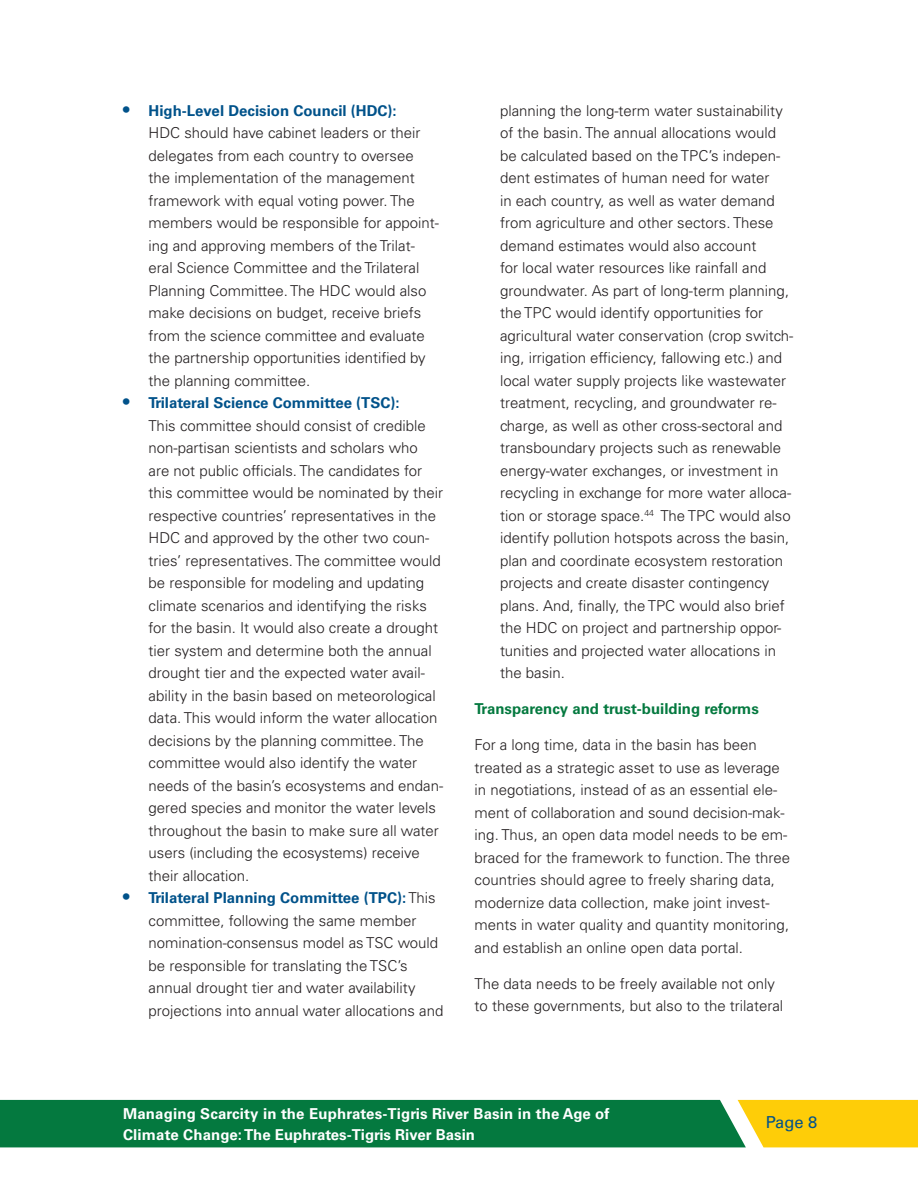
<style>
.page{position:relative;width:918px;height:1188px;background:#fff}
.page>*{position:absolute;margin:0;border:0;box-sizing:border-box;transform-origin:0 0}
.t1{font:16.5px "Univers LT Std";color:#01528a}
.t2{font:300 15px/22.5px "Univers LT Std";color:#231f20}
.t3{font:700 15px/21px "Univers LT Std";letter-spacing:.01em;color:#fff}
.t4{font:700 15px "Univers LT Std";color:#04793f}
.s1{font-weight:700;font-size:18px;color:#01528a}
.s2{font-weight:700;color:#01528a}
</style>
<div class="page">
<svg style="left:0;top:1100px;width:918px;height:47px;background:#368a38"></svg>
<p class="t2" style="left:149px;top:99px;width:292px;text-indent:-26px"><span class="s1">•</span> <span class="s2">High-Level Decision Council (HDC):<br></span>HDC should have cabinet leaders or their delegates from each country to oversee the implementation of the management framework with equal voting power. The members would be responsible for appoint&shy;ing and approving members of the Trilat&shy;eral Science Committee and the Trilateral Planning Committee. The HDC would also make decisions on budget, receive briefs from the science committee and evaluate the partnership opportunities identified by the planning committee.</p>
<p class="t2" style="left:149px;top:392px;width:296px;text-indent:-26px"><span class="s1">•</span> <span class="s2">Trilateral Science Committee (TSC):<br></span>This committee should consist of credible non-partisan scientists and scholars who<br>are not public officials. The candidates for this committee would be nominated by their respective countries’ representatives in the HDC and approved by the other two coun&shy;tries’ representatives. The committee would be responsible for modeling and updating climate scenarios and identifying the risks for the basin. It would also create a drought tier system and determine both the annual drought tier and the expected water avail&shy;ability in the basin based on meteorological data. This would inform the water allocation decisions by the planning committee. The committee would also identify the water needs of the basin’s ecosystems and endan&shy;gered species and monitor the water levels throughout the basin to make sure all water users (including the ecosystems) receive their allocation.</p>
<p class="t2" style="left:149px;top:887px;width:296px;text-indent:-26px"><span class="s1">•</span> <span class="s2">Trilateral Planning Committee (TPC):</span> This committee, following the same member nomination-consensus model as TSC would be responsible for translating the TSC’s annual drought tier and water availability projections into annual water allocations and</p>
<p class="t2" style="left:500px;top:99px;width:295px">planning the long-term water sustainability of the basin. The annual allocations would be calculated based on the TPC’s indepen&shy;dent estimates of human need for water<br>in each country, as well as water demand from agriculture and other sectors. These demand estimates would also account<br>for local water resources like rainfall and groundwater. As part of long-term planning, the TPC would identify opportunities for agricultural water conservation (crop switch&shy;ing, irrigation efficiency, fallowing etc.) and local water supply projects like wastewater treatment, recycling, and groundwater re&shy;charge, as well as other cross-sectoral and transboundary projects such as renewable energy-water exchanges, or investment in recycling in exchange for more water alloca&shy;tion or storage space.<sup>44</sup> The TPC would also identify pollution hotspots across the basin, plan and coordinate ecosystem restoration projects and create disaster contingency plans. And, finally, the TPC would also brief the HDC on project and partnership oppor&shy;tunities and projected water allocations in the basin.</p>
<p class="t4" style="left:475px;top:700px;width:286px">Transparency and trust-building reforms</p>
<p class="t2" style="left:475px;top:734px;width:317px">For a long time, data in the basin has been treated as a strategic asset to use as leverage in negotiations, instead of as an essential ele&shy;ment of collaboration and sound decision-mak&shy;ing. Thus, an open data model needs to be em&shy;braced for the framework to function. The three countries should agree to freely sharing data, modernize data collection, make joint invest&shy;ments in water quality and quantity monitoring, and establish an online open data portal.</p>
<p class="t2" style="left:475px;top:972px;width:310px">The data needs to be freely available not only to these governments, but also to the trilateral</p>
<p class="t3" style="left:123px;top:1103px;width:488px">Managing Scarcity in the Euphrates-Tigris River Basin in the Age of<br>Climate Change: The Euphrates-Tigris River Basin</p>
<p class="t1" style="left:766px;top:1113px;width:53px">Page 8</p>
</div>
